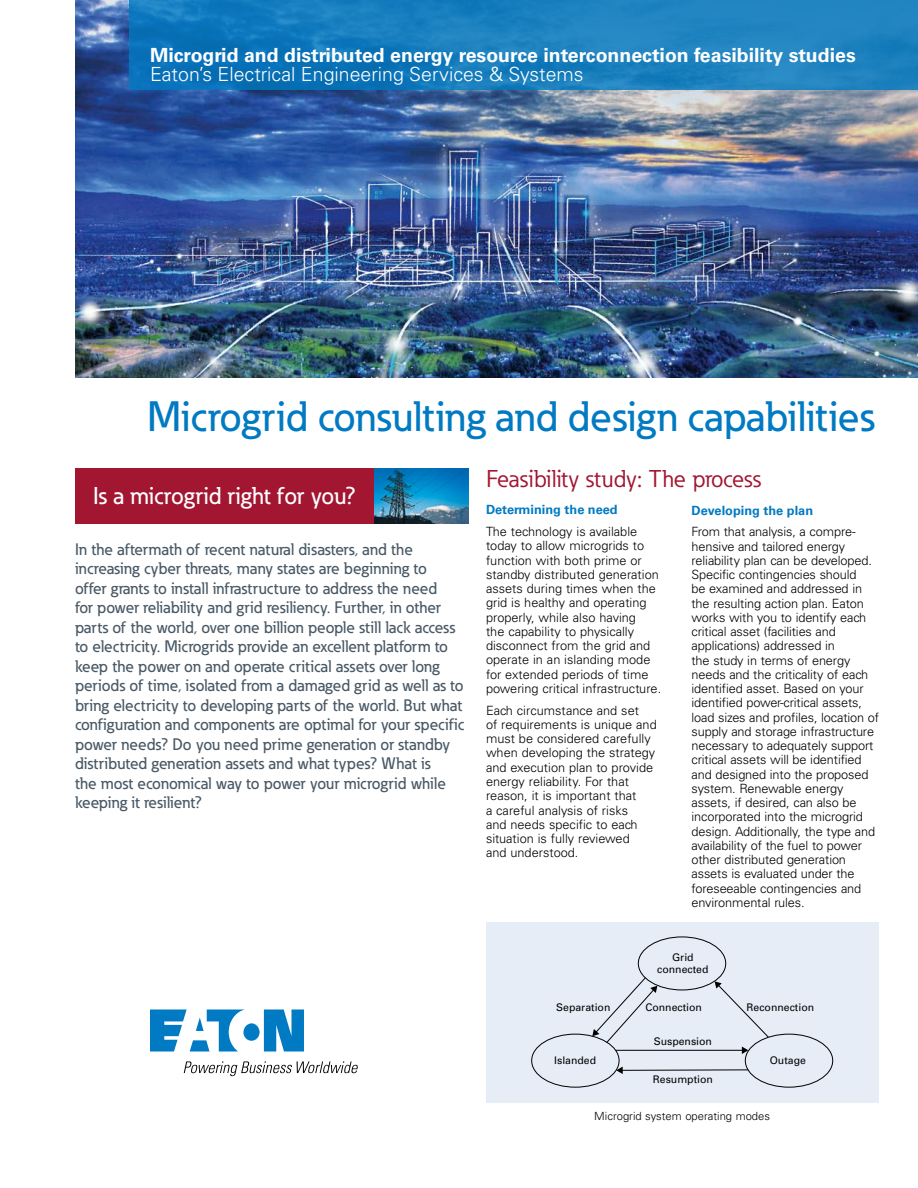
<style>
.page{position:relative;width:918px;height:1188px;background:#fff}
.page>*{position:absolute;margin:0;border:0;box-sizing:border-box;transform-origin:0 0}
.t1{font:500 42px "Eaton";color:#007ac2}
.t2{font:24px "Eaton";color:#a21632}
.t3{font:500 24px "Eaton";color:#fff}
.t4{font:700 19.5px "Univers LT Std";color:#fff}
.t5{font:300 19.5px "Univers LT Std";color:#fff}
.t6{font:500 16.5px/19.5px "Eaton";color:#485865}
.t7{font:300 12.75px/14.2px "Univers LT Std";letter-spacing:-.01em;color:#000}
.t8{font:700 12.75px "Univers LT Std";color:#007ac2}
.t9{font:300 11.25px "Univers LT Std";color:#000}
.t10{font:10.5px/12px "Univers";color:#000;text-align:center}
</style>
<div class="page">
<img style="left:75px;top:0;width:843px;height:378px">
<div style="left:75px;top:468px;width:393px;height:55px;background:#a21632"></div>
<img style="left:374px;top:468px;width:94px;height:55px">
<div style="left:486px;top:922px;width:392px;height:180px;background:#e6edf7"></div>
<div style="left:638px;top:937px;width:88px;height:53px;border:1px solid #000;border-radius:50%"></div>
<div style="left:531px;top:1034px;width:88px;height:54px;border:1px solid #000;border-radius:50%"></div>
<div style="left:745px;top:1034px;width:88px;height:54px;border:1px solid #000;border-radius:50%"></div>
<svg style="left:592px;top:977px;width:65px;height:67px"></svg>
<svg style="left:715px;top:981px;width:54px;height:57px"></svg>
<hr style="left:616px;top:1050px;width:127px;height:1px;background:#000">
<svg style="left:742px;top:1047px;width:6px;height:7px"></svg>
<svg style="left:616px;top:1067px;width:133px;height:7px"></svg>
<svg style="left:129px;top:0;width:789px;height:90px;background:#187dbe"></svg>
<svg style="left:150px;top:1010px;width:154px;height:42px"></svg>
<svg style="left:184px;top:1061px;width:174px;height:15px"></svg>
<h3 class="t4" style="left:150px;top:43px;width:707px">Microgrid and distributed energy resource interconnection feasibility studies</h3>
<h3 class="t5" style="left:150px;top:62px;width:435px">Eaton’s Electrical Engineering Services &amp; Systems</h3>
<h1 class="t1" style="left:147px;top:391px;width:729px">Microgrid consulting and design capabilities</h1>
<h2 class="t3" style="left:93px;top:481px;width:264px">Is a microgrid right for you?</h2>
<p class="t6" style="left:75px;top:539px;width:390px">In the aftermath of recent natural disasters, and the increasing cyber threats, many states are beginning to<br>offer grants to install infrastructure to address the need<br>for power reliability and grid resiliency. Further, in other parts of the world, over one billion people still lack access to electricity. Microgrids provide an excellent platform to keep the power on and operate critical assets over long periods of time, isolated from a damaged grid as well as to bring electricity to developing parts of the world. But what configuration and components are optimal for your specific power needs? Do you need prime generation or standby distributed generation assets and what types? What is<br>the most economical way to power your microgrid while keeping it resilient?</p>
<h2 class="t2" style="left:486px;top:463px;width:276px">Feasibility study: The process</h2>
<p class="t8" style="left:486px;top:502px;width:133px">Determining the need</p>
<p class="t7" style="left:486px;top:525px;width:177px">The technology is available today to allow microgrids to function with both prime or standby distributed generation assets during times when the grid is healthy and operating properly, while also having<br>the capability to physically disconnect from the grid and operate in an islanding mode for extended periods of time powering critical infrastructure.</p>
<p class="t7" style="left:486px;top:703px;width:172px">Each circumstance and set<br>of requirements is unique and must be considered carefully when developing the strategy and execution plan to provide energy reliability. For that reason, it is important that<br>a careful analysis of risks<br>and needs specific to each situation is fully reviewed<br>and understood.</p>
<p class="t8" style="left:692px;top:503px;width:123px">Developing the plan</p>
<p class="t7" style="left:692px;top:525px;width:189px">From that analysis, a compre&shy;hensive and tailored energy reliability plan can be developed.<br>Specific contingencies should<br>be examined and addressed in the resulting action plan. Eaton works with you to identify each critical asset (facilities and applications) addressed in<br>the study in terms of energy needs and the criticality of each identified asset. Based on your identified power-critical assets, load sizes and profiles, location of supply and storage infrastructure necessary to adequately support critical assets will be identified and designed into the proposed system. Renewable energy assets, if desired, can also be incorporated into the microgrid design. Additionally, the type and availability of the fuel to power other distributed generation assets is evaluated under the foreseeable contingencies and environmental rules.</p>
<p class="t10" style="left:657px;top:951px;width:53px">Grid connected</p>
<p class="t10" style="left:556px;top:1001px;width:56px">Separation</p>
<p class="t10" style="left:645px;top:1001px;width:58px">Connection</p>
<p class="t10" style="left:747px;top:1001px;width:69px">Reconnection</p>
<p class="t10" style="left:654px;top:1035px;width:60px">Suspension</p>
<p class="t10" style="left:653px;top:1074px;width:62px">Resumption</p>
<p class="t9" style="left:594px;top:1109px;width:177px">Microgrid system operating modes</p>
<p class="t10" style="left:554px;top:1055px;width:44px">Islanded</p>
<p class="t10" style="left:770px;top:1055px;width:38px">Outage</p>
</div>
